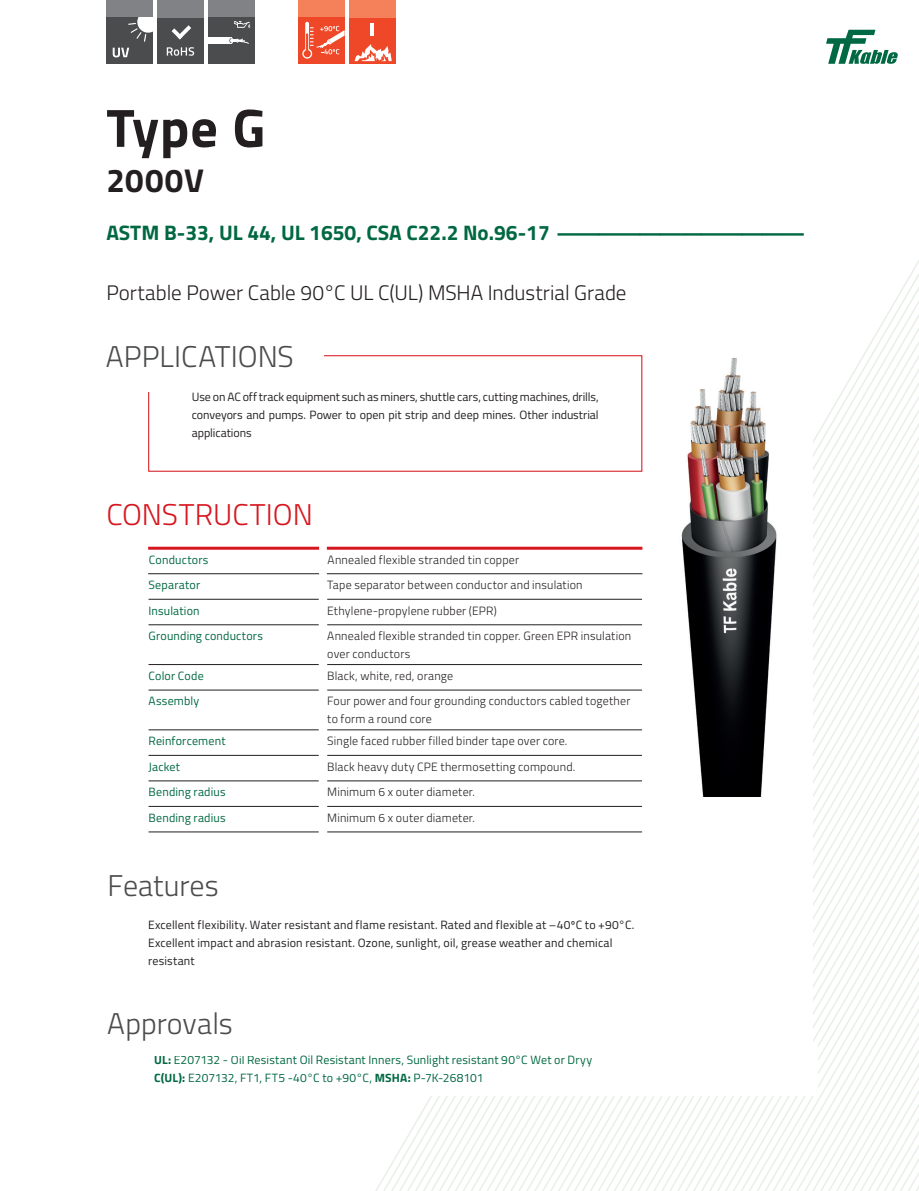
<style>
.page{position:relative;width:919px;height:1191px;background:#fff}
.page>*{position:absolute;margin:0;border:0;box-sizing:border-box;transform-origin:0 0}
.txt_podstawowy{font:700 54px "Titillium";color:#231f20}
.txt_podstawowy-2{font:700 33px "Titillium";letter-spacing:.03em;color:#231f20}
.tabela_nagłówek_wyje{font:300 30px "Titillium";color:#4b4c4d}
.tabela_nagłówek_wyje-2{font:300 30px "Titillium";color:#d7171f}
.karta_świadectwa_bla{font:700 21px "Titillium";color:#006842}
.txt_podstawowy-3{font:300 21px "Titillium";letter-spacing:-.005em;color:#231f20}
.tel_podstawowy{font:300 12px/18px "Titillium";letter-spacing:.015em;color:#231f20}
.tel_podstawowy-2{font:12px "Titillium";letter-spacing:.015em;color:#006842}
.tel_podstawowy_9pt{font:12px/18px "Titillium";letter-spacing:.015em;color:#231f20}
.tel_podstawowy-3{font:12px/18px "Titillium";letter-spacing:-.005em;color:#231f20;text-align:justify}
.tel_podstawowy_naglo{font:12px "Titillium";letter-spacing:.015em;color:#006842}
.s1{font-weight:700}
</style>
<div class="page">
<svg style="left:375px;top:261px;width:543px;height:930px"></svg>
<div style="left:106px;top:106px;width:706px;height:978px;background:#fff"></div>
<svg style="left:826px;top:30px;width:71px;height:34px"></svg>
<div style="left:148px;top:355px;width:494px;height:117px;border:1px solid #d7171f"></div>
<div style="left:298px;top:0;width:46px;height:22px;background:#f4815a"></div>
<div style="left:298px;top:17px;width:46px;height:47px;background:#ef4828"></div>
<svg style="left:302px;top:22px;width:42px;height:37px"></svg>
<div style="left:157px;top:17px;width:47px;height:47px;background:#4b4c4d"></div>
<svg style="left:167px;top:47px;width:27px;height:9px"></svg>
<svg style="left:171px;top:25px;width:20px;height:14px"></svg>
<div style="left:157px;top:0;width:47px;height:17px;background:#808285"></div>
<div style="left:106px;top:17px;width:47px;height:47px;background:#4b4c4d"></div>
<svg style="left:113px;top:17px;width:40px;height:40px"></svg>
<div style="left:106px;top:0;width:47px;height:17px;background:#808285"></div>
<div style="left:349px;top:17px;width:46px;height:47px;background:#ef4828"></div>
<hr style="left:370px;top:23px;width:4px;height:13px;background:#fff">
<svg style="left:354px;top:44px;width:37px;height:17px"></svg>
<div style="left:349px;top:0;width:46px;height:17px;background:#f4815a"></div>
<div style="left:208px;top:0;width:47px;height:22px;background:#808285"></div>
<div style="left:208px;top:17px;width:47px;height:47px;background:#4b4c4d"></div>
<div style="left:208px;top:38px;width:23px;height:6px;background:#fff"></div>
<svg style="left:229px;top:38px;width:20px;height:6px"></svg>
<svg style="left:234px;top:21px;width:16px;height:7px"></svg>
<div style="left:85px;top:323px;width:239px;height:69px;background:#fff"></div>
<hr style="left:148px;top:599px;width:171px;height:1px;background:#231f20">
<hr style="left:327px;top:599px;width:315px;height:1px;background:#231f20">
<hr style="left:148px;top:573px;width:171px;height:1px;background:#231f20">
<hr style="left:327px;top:573px;width:315px;height:1px;background:#231f20">
<hr style="left:148px;top:547px;width:171px;height:3px;background:#d7171f">
<hr style="left:327px;top:547px;width:315px;height:3px;background:#d7171f">
<hr style="left:148px;top:624px;width:171px;height:1px;background:#231f20">
<hr style="left:327px;top:624px;width:315px;height:1px;background:#231f20">
<hr style="left:148px;top:664px;width:171px;height:1px;background:#231f20">
<hr style="left:327px;top:664px;width:315px;height:1px;background:#231f20">
<hr style="left:148px;top:689px;width:171px;height:1px;background:#231f20">
<hr style="left:327px;top:689px;width:315px;height:1px;background:#231f20">
<hr style="left:148px;top:729px;width:171px;height:1px;background:#231f20">
<hr style="left:327px;top:729px;width:315px;height:1px;background:#231f20">
<hr style="left:148px;top:755px;width:171px;height:1px;background:#231f20">
<hr style="left:327px;top:755px;width:315px;height:1px;background:#231f20">
<hr style="left:148px;top:780px;width:171px;height:1px;background:#231f20">
<hr style="left:327px;top:780px;width:315px;height:1px;background:#231f20">
<hr style="left:148px;top:806px;width:171px;height:1px;background:#231f20">
<hr style="left:327px;top:806px;width:315px;height:1px;background:#231f20">
<hr style="left:148px;top:831px;width:171px;height:1px;background:#231f20">
<hr style="left:327px;top:831px;width:315px;height:1px;background:#231f20">
<div style="left:154px;top:1042px;width:663px;height:54px;background:#fff"></div>
<img style="left:681px;top:358px;width:96px;height:438px">
<p class="txt_podstawowy" style="left:106px;top:87px;width:161px">Type G</p>
<p class="txt_podstawowy-2" style="left:106px;top:155px;width:99px">2000V</p>
<p class="karta_świadectwa_bla" style="left:106px;top:216px;width:700px">ASTM B-33, UL 44, UL 1650, CSA C22.2 No.96-17 ————————————</p>
<p class="txt_podstawowy-3" style="left:106px;top:277px;width:521px">Portable Power Cable 90°C UL C(UL) MSHA Industrial Grade</p>
<p class="tabela_nagłówek_wyje" style="left:106px;top:335px;width:189px">APPLICATIONS</p>
<p class="tel_podstawowy-3" style="left:192px;top:387px;width:408px">Use on AC off track equipment such as miners, shuttle cars, cutting machines, drills, conveyors and pumps. Power to open pit strip and deep mines. Other industrial applications</p>
<p class="tabela_nagłówek_wyje-2" style="left:106px;top:493px;width:208px">CONSTRUCTION</p>
<p class="tel_podstawowy_naglo" style="left:149px;top:550px;width:61px">Conductors</p>
<p class="tel_podstawowy" style="left:327px;top:550px;width:193px">Annealed flexible stranded tin copper</p>
<p class="tel_podstawowy-2" style="left:148px;top:576px;width:53px">Separator</p>
<p class="tel_podstawowy" style="left:327px;top:575px;width:257px">Tape separator between conductor and insulation</p>
<p class="tel_podstawowy-2" style="left:148px;top:601px;width:53px">Insulation</p>
<p class="tel_podstawowy" style="left:327px;top:601px;width:171px">Ethylene-propylene rubber (EPR)</p>
<p class="tel_podstawowy-2" style="left:148px;top:627px;width:116px">Grounding conductors</p>
<p class="tel_podstawowy" style="left:327px;top:626px;width:305px">Annealed flexible stranded tin copper. Green EPR insulation over conductors</p>
<p class="tel_podstawowy-2" style="left:148px;top:667px;width:57px">Color Code</p>
<p class="tel_podstawowy" style="left:327px;top:666px;width:127px">Black, white, red, orange</p>
<p class="tel_podstawowy-2" style="left:148px;top:692px;width:52px">Assembly</p>
<p class="tel_podstawowy" style="left:327px;top:691px;width:305px">Four power and four grounding conductors cabled together to form a round core</p>
<p class="tel_podstawowy-2" style="left:148px;top:732px;width:78px">Reinforcement</p>
<p class="tel_podstawowy" style="left:327px;top:731px;width:242px">Single faced rubber filled binder tape over core.</p>
<p class="tel_podstawowy-2" style="left:148px;top:757px;width:33px">Jacket</p>
<p class="tel_podstawowy" style="left:327px;top:757px;width:249px">Black heavy duty CPE thermosetting compound.</p>
<p class="tel_podstawowy-2" style="left:148px;top:783px;width:79px">Bending radius</p>
<p class="tel_podstawowy" style="left:327px;top:782px;width:149px">Minimum 6 x outer diameter.</p>
<p class="tel_podstawowy-2" style="left:148px;top:809px;width:79px">Bending radius</p>
<p class="tel_podstawowy" style="left:327px;top:808px;width:149px">Minimum 6 x outer diameter.</p>
<p class="tabela_nagłówek_wyje" style="left:107px;top:863px;width:113px">Features</p>
<p class="tel_podstawowy_9pt" style="left:148px;top:915px;width:488px">Excellent flexibility. Water resistant and flame resistant. Rated and flexible at –40ºC to +90°C.<br>Excellent impact and abrasion resistant. Ozone, sunlight, oil, grease weather and chemical resistant</p>
<p class="tabela_nagłówek_wyje" style="left:107px;top:1002px;width:127px">Approvals</p>
<p class="tel_podstawowy-2" style="left:154px;top:1051px;width:439px"><span class="s1">UL:</span> E207132 - Oil Resistant Oil Resistant Inners, Sunlight resistant 90°C Wet or Dryy</p>
<p class="tel_podstawowy-2" style="left:154px;top:1069px;width:331px"><span class="s1">C(UL):</span> E207132, FT1, FT5 -40°C to +90°C, <span class="s1">MSHA:</span> P-7K-268101</p>
</div>
